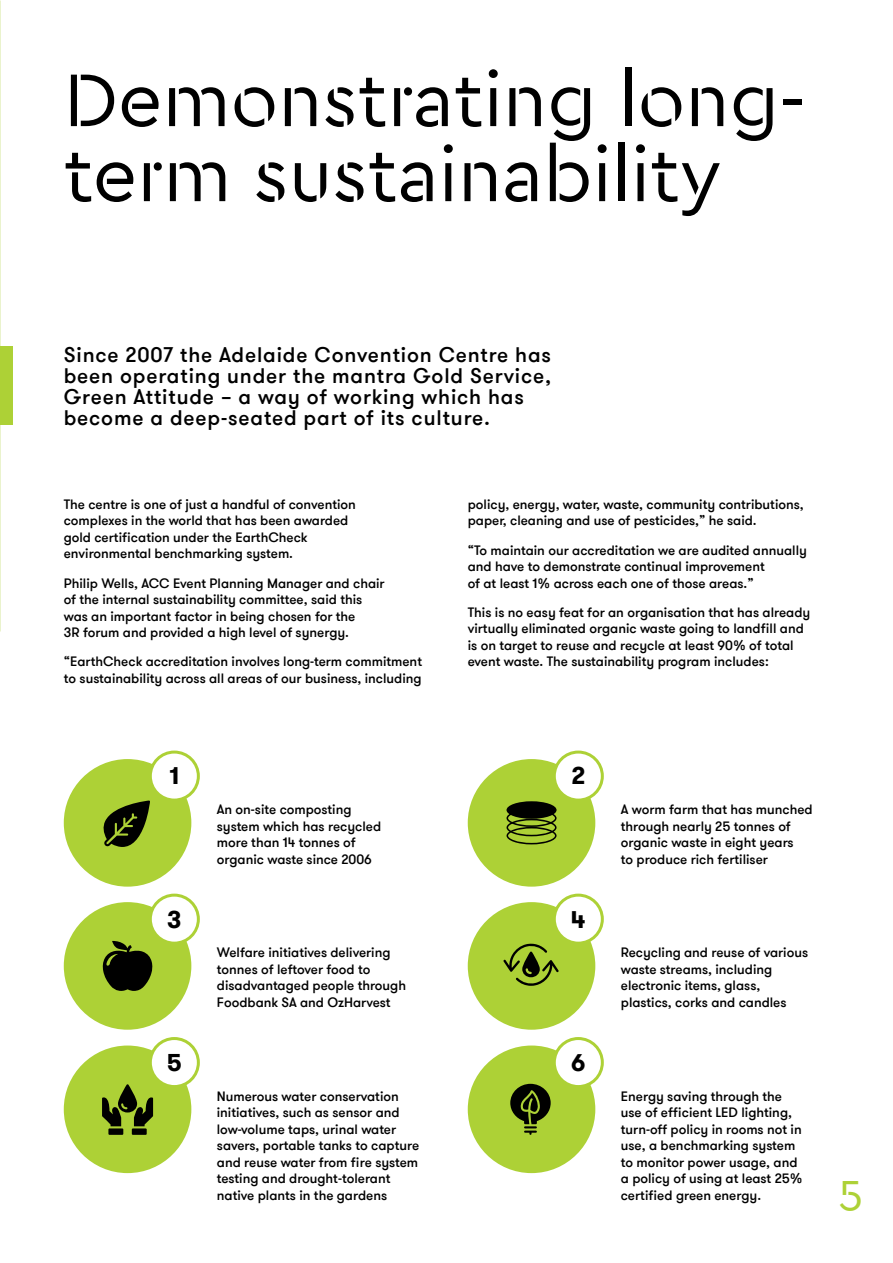
<style>
.page{position:relative;width:893px;height:1263px;background:#fff}
.page>*{position:absolute;margin:0;border:0;box-sizing:border-box;transform-origin:0 0}
.t1{font:78px/75px "Cera Stencil PRO";color:#000}
.t2{font:45px "Cera Stencil PRO";color:#add136}
.t3{font:700 24px "GT Walsheim Pro";color:#000}
.t4{font:500 21px/21px "GT Walsheim Pro";letter-spacing:.04em;color:#000}
.t5{font:500 13.5px/16.5px "GT Walsheim Pro";color:#000}
</style>
<div class="page">
<div style="left:0;top:346px;width:13px;height:79px;background:#add136"></div>
<div style="left:64px;top:759px;width:127px;height:128px;background:#add136;border-radius:50%"></div>
<svg style="left:103px;top:800px;width:47px;height:47px"></svg>
<div style="left:150px;top:752px;width:48px;height:48px;background:#fff;border-radius:50%"></div>
<div style="left:149px;top:750px;width:51px;height:51px;border:3px solid #add136;border-radius:50%"></div>
<div style="left:468px;top:759px;width:127px;height:128px;background:#add136;border-radius:50%"></div>
<svg style="left:506px;top:812px;width:50px;height:32px"></svg>
<div style="left:506px;top:801px;width:50px;height:18px;background:#000;border-radius:50%"></div>
<div style="left:554px;top:752px;width:48px;height:48px;background:#fff;border-radius:50%"></div>
<div style="left:553px;top:750px;width:51px;height:51px;border:3px solid #add136;border-radius:50%"></div>
<div style="left:64px;top:902px;width:127px;height:128px;background:#add136;border-radius:50%"></div>
<svg style="left:102px;top:941px;width:51px;height:50px"></svg>
<div style="left:150px;top:895px;width:48px;height:48px;background:#fff;border-radius:50%"></div>
<div style="left:149px;top:894px;width:51px;height:51px;border:3px solid #add136;border-radius:50%"></div>
<div style="left:468px;top:902px;width:127px;height:128px;background:#add136;border-radius:50%"></div>
<svg style="left:503px;top:943px;width:56px;height:43px"></svg>
<div style="left:554px;top:895px;width:48px;height:48px;background:#fff;border-radius:50%"></div>
<div style="left:553px;top:894px;width:51px;height:51px;border:3px solid #add136;border-radius:50%"></div>
<div style="left:64px;top:1045px;width:127px;height:128px;background:#add136;border-radius:50%"></div>
<div style="left:132px;top:1128px;width:15px;height:7px;background:#000"></div>
<div style="left:108px;top:1128px;width:15px;height:7px;background:#000"></div>
<svg style="left:102px;top:1084px;width:51px;height:42px"></svg>
<div style="left:150px;top:1038px;width:48px;height:48px;background:#fff;border-radius:50%"></div>
<div style="left:149px;top:1037px;width:51px;height:51px;border:3px solid #add136;border-radius:50%"></div>
<div style="left:468px;top:1045px;width:127px;height:128px;background:#add136;border-radius:50%"></div>
<svg style="left:510px;top:1084px;width:41px;height:51px"></svg>
<div style="left:554px;top:1038px;width:48px;height:48px;background:#fff;border-radius:50%"></div>
<div style="left:553px;top:1037px;width:51px;height:51px;border:3px solid #add136;border-radius:50%"></div>
<h1 class="t1" style="left:64px;top:59px;width:744px">Demonstrating long&shy;term sustainability</h1>
<h3 class="t4" style="left:64px;top:345px;width:489px">Since 2007 the Adelaide Convention Centre has been operating under the mantra Gold Service, Green Attitude – a way of working which has become a deep-seated part of its culture.</h3>
<p class="t5" style="left:64px;top:496px;width:294px">The centre is one of just a handful of convention complexes in the world that has been awarded gold certification under the EarthCheck environmental benchmarking system.</p>
<p class="t5" style="left:64px;top:575px;width:322px">Philip Wells, ACC Event Planning Manager and chair of the internal sustainability committee, said this was an important factor in being chosen for the<br>3R forum and provided a high level of synergy.</p>
<p class="t5" style="left:64px;top:654px;width:360px">“EarthCheck accreditation involves long-term commitment to sustainability across all areas of our business, including</p>
<p class="t5" style="left:468px;top:496px;width:337px">policy, energy, water, waste, community contributions, paper, cleaning and use of pesticides,” he said.</p>
<p class="t5" style="left:468px;top:542px;width:341px">“To maintain our accreditation we are audited annually and have to demonstrate continual improvement<br>of at least 1% across each one of those areas.”</p>
<p class="t5" style="left:468px;top:604px;width:344px">This is no easy feat for an organisation that has already virtually eliminated organic waste going to landfill and is on target to reuse and recycle at least 90% of total event waste. The sustainability program includes:</p>
<h3 class="t3" style="left:169px;top:760px;width:11px">1</h3>
<h3 class="t3" style="left:571px;top:760px;width:15px">2</h3>
<p class="t5" style="left:217px;top:801px;width:166px">An on-site composting system which has recycled more than 14 tonnes of organic waste since 2006</p>
<p class="t5" style="left:621px;top:801px;width:193px">A worm farm that has munched through nearly 25 tonnes of organic waste in eight years<br>to produce rich fertiliser</p>
<h3 class="t3" style="left:167px;top:903px;width:16px">3</h3>
<h3 class="t3" style="left:571px;top:903px;width:16px">4</h3>
<p class="t5" style="left:217px;top:944px;width:191px">Welfare initiatives delivering tonnes of leftover food to disadvantaged people through<br>Foodbank SA and OzHarvest</p>
<p class="t5" style="left:621px;top:944px;width:189px">Recycling and reuse of various waste streams, including electronic items, glass, plastics, corks and candles</p>
<h3 class="t3" style="left:167px;top:1047px;width:17px">5</h3>
<h3 class="t3" style="left:571px;top:1047px;width:16px">6</h3>
<p class="t5" style="left:217px;top:1088px;width:204px">Numerous water conservation initiatives, such as sensor and low-volume taps, urinal water savers, portable tanks to capture and reuse water from fire system testing and drought-tolerant native plants in the gardens</p>
<p class="t5" style="left:621px;top:1088px;width:183px">Energy saving through the use of efficient LED lighting, turn-off policy in rooms not in use, a benchmarking system to monitor power usage, and a policy of using at least 25% certified green energy.</p>
<h2 class="t2" style="left:839px;top:1160px;width:26px">5</h2>
</div>
